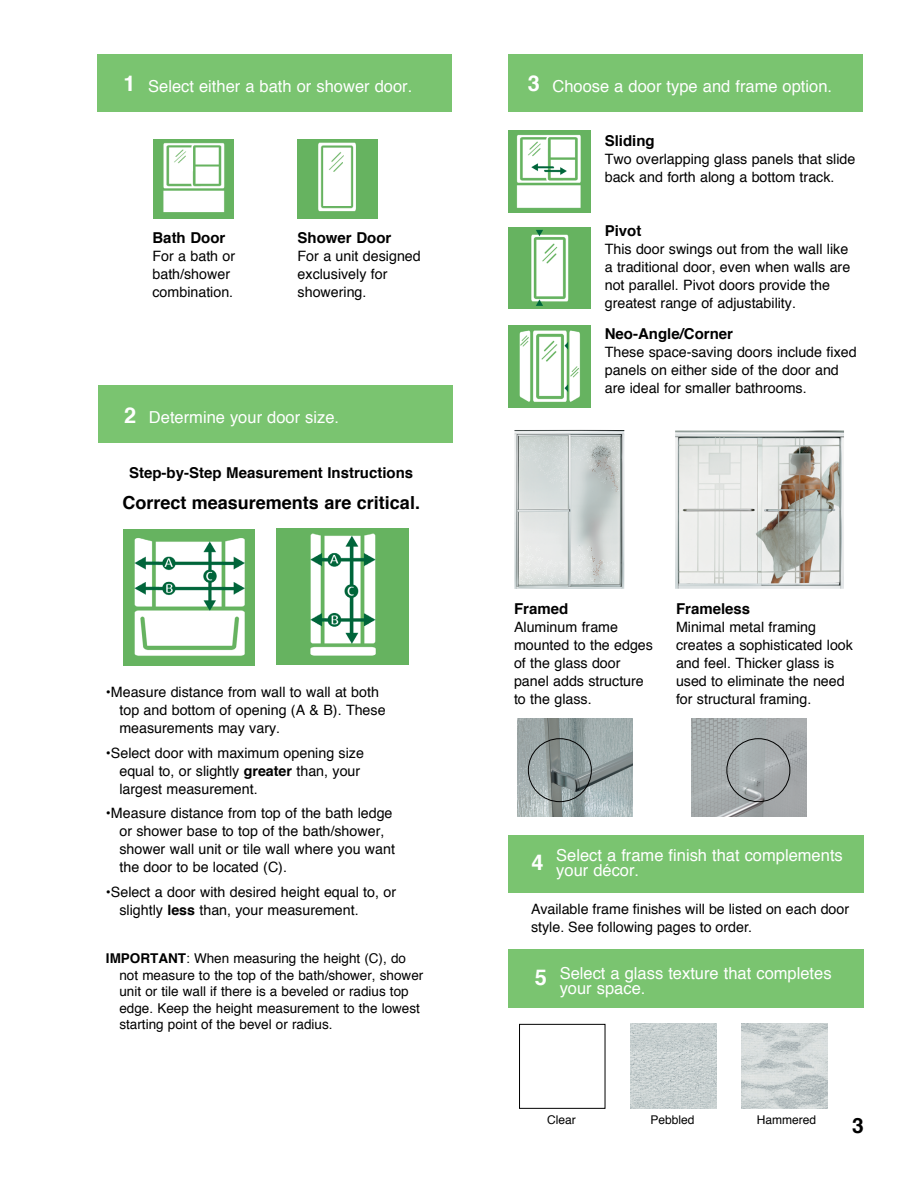
<style>
.page{position:relative;width:918px;height:1188px;background:#fff}
.page>*{position:absolute;margin:0;border:0;box-sizing:border-box;transform-origin:0 0}
.t1{font:700 21.75px "Helvetica";color:#fff}
.t2{font:700 21px "Helvetica";color:#000}
.t3{font:700 18px "Helvetica";color:#000}
.t4{font:16.5px/15px "Helvetica";color:#fff}
.t5{font:700 15px "Helvetica";color:#000}
.t6{font:14.25px/18px "Helvetica";color:#000}
.t7{font:13.5px/16.5px "Helvetica";color:#000}
.t8{font:700 13.5px "Helvetica";color:#000}
.t9{font:12px "Helvetica";color:#000}
.s1{font-weight:700;font-size:21.75px}
.s2{font-weight:700}
</style>
<div class="page">
<div style="left:97px;top:54px;width:355px;height:57px;background:#7ac470"></div>
<div style="left:98px;top:386px;width:354px;height:57px;background:#7ac470"></div>
<div style="left:509px;top:54px;width:354px;height:57px;background:#7ac470"></div>
<img style="left:514px;top:430px;width:110px;height:159px">
<img style="left:675px;top:430px;width:169px;height:159px">
<img style="left:153px;top:140px;width:80px;height:78px">
<img style="left:297px;top:140px;width:80px;height:78px">
<img style="left:123px;top:530px;width:132px;height:135px">
<img style="left:277px;top:529px;width:132px;height:136px">
<img style="left:509px;top:326px;width:81px;height:81px">
<img style="left:509px;top:227px;width:81px;height:82px">
<img style="left:509px;top:130px;width:81px;height:82px">
<img style="left:517px;top:719px;width:115px;height:97px">
<div style="left:528px;top:738px;width:64px;height:64px;border:1px solid #000;border-radius:50%"></div>
<img style="left:692px;top:719px;width:115px;height:97px">
<div style="left:726px;top:738px;width:64px;height:64px;border:1px solid #000;border-radius:50%"></div>
<div style="left:509px;top:835px;width:355px;height:58px;background:#7ac470"></div>
<div style="left:509px;top:950px;width:355px;height:58px;background:#7ac470"></div>
<img style="left:630px;top:1024px;width:86px;height:85px">
<img style="left:741px;top:1024px;width:86px;height:85px">
<div style="left:519px;top:1024px;width:86px;height:85px;border:1px solid #000"></div>
<p class="t4" style="left:123px;top:79px;width:290px"><span class="s1">1</span> Select either a bath or shower door.</p>
<p class="t5" style="left:153px;top:226px;width:74px">Bath Door</p>
<p class="t6" style="left:153px;top:248px;width:84px">For a bath or bath/shower combination.</p>
<p class="t5" style="left:298px;top:226px;width:95px">Shower Door</p>
<p class="t6" style="left:298px;top:248px;width:125px">For a unit designed exclusively for showering.</p>
<p class="t4" style="left:124px;top:411px;width:216px"><span class="s1">2</span> Determine your door size.</p>
<p class="t5" style="left:129px;top:460px;width:286px">Step-by-Step Measurement Instructions</p>
<p class="t3" style="left:122px;top:488px;width:299px">Correct measurements are critical.</p>
<p class="t6" style="left:119px;top:683px;width:268px;text-indent:-14px">•Measure distance from wall to wall at both top and bottom of opening (A &amp; B). These measurements may vary.</p>
<p class="t6" style="left:119px;top:744px;width:246px;text-indent:-14px">•Select door with maximum opening size equal to, or slightly <span class="s2">greater</span> than, your largest measurement.</p>
<p class="t6" style="left:119px;top:805px;width:277px;text-indent:-13px">•Measure distance from top of the bath ledge or shower base to top of the bath/shower, shower wall unit or tile wall where you want the door to be located (C).</p>
<p class="t6" style="left:119px;top:884px;width:278px;text-indent:-13px">•Select a door with desired height equal to, or slightly <span class="s2">less</span> than, your measurement.</p>
<p class="t8" style="left:106px;top:947px;width:15px">Impor</p>
<p class="t7" style="left:119px;top:951px;width:305px;text-indent:31px"><span class="s2">tant</span>: When measuring the height (C), do not measure to the top of the bath/shower, shower unit or tile wall if there is a beveled or radius top edge. Keep the height measurement to the lowest starting point of the bevel or radius.</p>
<p class="t4" style="left:528px;top:79px;width:306px"><span class="s1">3</span> Choose a door type and frame option.</p>
<p class="t5" style="left:605px;top:128px;width:52px">Sliding</p>
<p class="t6" style="left:605px;top:150px;width:252px">Two overlapping glass panels that slide back and forth along a bottom track.</p>
<p class="t5" style="left:605px;top:218px;width:38px">Pivot</p>
<p class="t6" style="left:605px;top:240px;width:247px">This door swings out from the wall like a traditional door, even when walls are not parallel. Pivot doors provide the greatest range of adjustability.</p>
<p class="t5" style="left:605px;top:322px;width:130px">Neo-Angle/Corner</p>
<p class="t6" style="left:605px;top:344px;width:253px">These space-saving doors include fixed panels on either side of the door and are ideal for smaller bathrooms.</p>
<p class="t5" style="left:514px;top:597px;width:56px">Framed</p>
<p class="t6" style="left:514px;top:618px;width:141px">Aluminum frame mounted to the edges of the glass door panel adds structure to the glass.</p>
<p class="t5" style="left:676px;top:597px;width:76px">Frameless</p>
<p class="t6" style="left:676px;top:618px;width:179px">Minimal metal framing creates a sophisticated look and feel. Thicker glass is used to eliminate the need for structural framing.</p>
<h1 class="t1" style="left:532px;top:845px;width:14px">4</h1>
<p class="t4" style="left:556px;top:849px;width:288px">Select a frame finish that complements your décor.</p>
<p class="t6" style="left:531px;top:901px;width:320px">Available frame finishes will be listed on each door style. See following pages to order.</p>
<h1 class="t1" style="left:535px;top:960px;width:14px">5</h1>
<p class="t4" style="left:560px;top:966px;width:273px">Select a glass texture that completes your space.</p>
<p class="t9" style="left:547px;top:1110px;width:30px">Clear</p>
<p class="t9" style="left:651px;top:1110px;width:46px">Pebbled</p>
<p class="t9" style="left:757px;top:1110px;width:61px">Hammered</p>
<h2 class="t2" style="left:852px;top:1108px;width:13px">3</h2>
</div>
